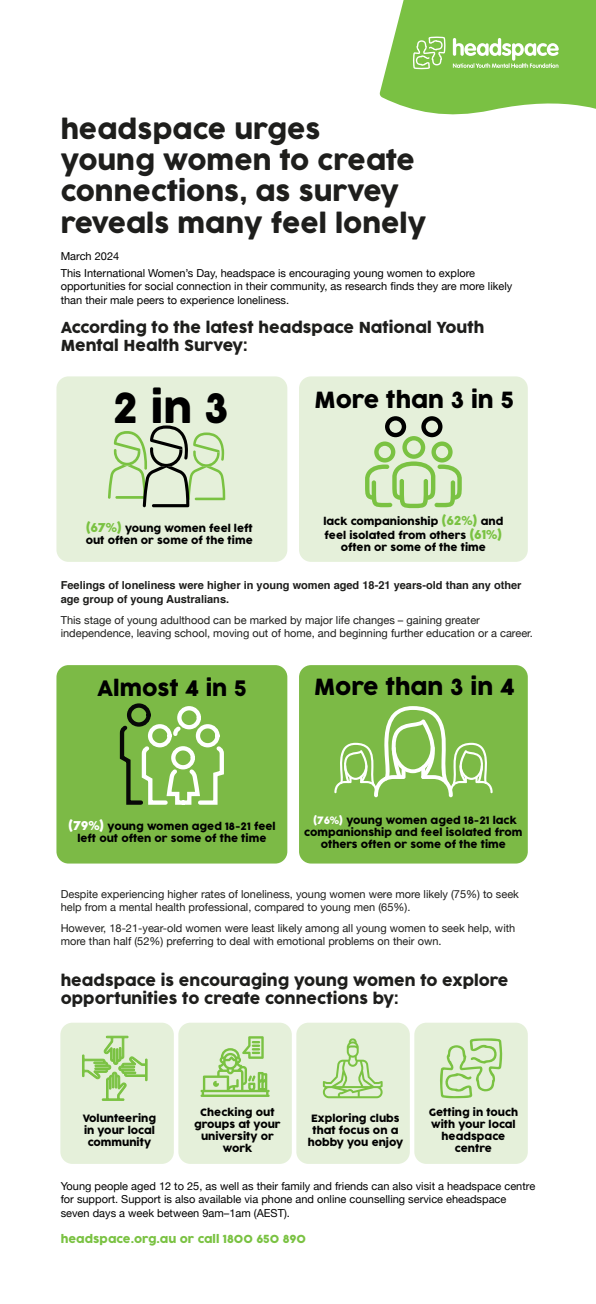
<style>
.page{position:relative;width:596px;height:1304px;background:#fff}
.page>*{position:absolute;margin:0;border:0;box-sizing:border-box;transform-origin:0 0}
.t1{font:40px "Cocogoose Pro";color:#000}
.t2{font:26px/31.2px "Cocogoose Pro";color:#1e1e1c}
.t3{font:22px "Cocogoose Pro";color:#000}
.t4{font:21px "Cocogoose Pro";color:#000}
.t5{font:15px/18px "Cocogoose Pro";color:#1e1e1c}
.t6{font:11px/13.2px "Helvetica Neue";color:#1e1e1c}
.t7{font:11px/13.2px "Helvetica Neue";color:#000}
.t8{font:700 11px/13.2px "Helvetica";color:#1e1e1c}
.t9{font:11px "Cocogoose Pro";color:#7ac242}
.t10{font:10px/12px "Cocogoose Pro";color:#000;text-align:center}
.s1{font-size:12px;color:#7ac242}
.s2{font-size:12px;color:#fff}
.s3{color:#fff}
</style>
<div class="page">
<div style="left:56px;top:376px;width:231px;height:186px;background:#e5f0da;border-radius:12px"></div>
<div style="left:56px;top:665px;width:231px;height:199px;background:#7cba46;border-radius:12px"></div>
<div style="left:299px;top:665px;width:228px;height:199px;background:#7cba46;border-radius:12px"></div>
<div style="left:299px;top:376px;width:228px;height:186px;background:#e5f0da;border-radius:12px"></div>
<div style="left:60px;top:1023px;width:114px;height:141px;background:#e5f0da;border-radius:12px"></div>
<div style="left:178px;top:1023px;width:113px;height:141px;background:#e5f0da;border-radius:12px"></div>
<div style="left:296px;top:1023px;width:113px;height:141px;background:#e5f0da;border-radius:12px"></div>
<div style="left:414px;top:1023px;width:113px;height:141px;background:#e5f0da;border-radius:12px"></div>
<svg style="left:379px;top:0;width:216px;height:115px;background:#90cb63"></svg>
<svg style="left:119px;top:703px;width:105px;height:102px"></svg>
<svg style="left:334px;top:706px;width:158px;height:91px"></svg>
<svg style="left:108px;top:425px;width:117px;height:82px"></svg>
<svg style="left:365px;top:416px;width:96px;height:92px"></svg>
<svg style="left:200px;top:1036px;width:69px;height:61px"></svg>
<svg style="left:322px;top:1038px;width:60px;height:60px"></svg>
<svg style="left:440px;top:1038px;width:62px;height:60px"></svg>
<svg style="left:82px;top:1036px;width:65px;height:65px"></svg>
<h2 class="t2" style="left:61px;top:115px;width:366px">headspace urges<br>young women to create connections, as survey reveals many feel lonely</h2>
<p class="t7" style="left:61px;top:248px;width:415px;line-height:17.2px">March 2024<br>This International Women’s Day, headspace is encouraging young women to explore</p>
<p class="t7" style="left:61px;top:281px;width:453px">opportunities for social connection in their community, as research finds they are more likely than their male peers to experience loneliness.</p>
<h3 class="t5" style="left:61px;top:319px;width:425px">According to the latest headspace National Youth<br>Mental Health Survey:</h3>
<h1 class="t1" style="left:112px;top:381px;width:118px">2 in 3</h1>
<p class="t10" style="left:86px;top:523px;width:168px;text-align:left"><span class="s1">(67%)</span> young women feel left out often or some of the time</p>
<h3 class="t3" style="left:314px;top:385px;width:201px">More than 3 in 5</h3>
<p class="t10" style="left:323px;top:514px;width:181px;line-height:14.4px;text-align:left">lack companionship <span class="s1">(62%)</span> and feel isolated from others <span class="s1">(61%)</span></p>
<p class="t10" style="left:340px;top:542px;width:146px">often or some of the time</p>
<p class="t8" style="left:61px;top:579px;width:462px">Feelings of loneliness were higher in young women aged 18-21 years-old than any other age group of young Australians.</p>
<p class="t6" style="left:61px;top:614px;width:473px">This stage of young adulthood can be marked by major life changes – gaining greater independence, leaving school, moving out of home, and beginning further education or a career.</p>
<h3 class="t4" style="left:97px;top:674px;width:151px">Almost 4 in 5</h3>
<h3 class="t3" style="left:314px;top:672px;width:202px">More than 3 in 4</h3>
<p class="t10" style="left:68px;top:820px;width:209px"><span class="s2">(79%)</span> young women aged 18-21 feel left out often or some of the time</p>
<p class="t10" style="left:304px;top:815px;width:220px"><span class="s3">(76%)</span> young women aged 18-21 lack companionship and feel isolated from others often or some of the time</p>
<p class="t6" style="left:61px;top:888px;width:459px">Despite experiencing higher rates of loneliness, young women were more likely (75%) to seek help from a mental health professional, compared to young men (65%).</p>
<p class="t6" style="left:61px;top:922px;width:456px">However, 18-21-year-old women were least likely among all young women to seek help, with more than half (52%) preferring to deal with emotional problems on their own.</p>
<h3 class="t5" style="left:61px;top:972px;width:449px">headspace is encouraging young women to explore opportunities to create connections by:</h3>
<p class="t10" style="left:83px;top:1113px;width:75px">Volunteering in your local community</p>
<p class="t10" style="left:194px;top:1107px;width:88px">Checking out groups at your university or work</p>
<p class="t10" style="left:307px;top:1113px;width:97px">Exploring clubs that focus on a hobby you enjoy</p>
<p class="t10" style="left:428px;top:1107px;width:91px">Getting in touch with your local headspace centre</p>
<p class="t7" style="left:61px;top:1180px;width:476px">Young people aged 12 to 25, as well as their family and friends can also visit a headspace centre for support. Support is also available via phone and online counselling service eheadspace seven days a week between 9am–1am (AEST).</p>
<p class="t9" style="left:61px;top:1231px;width:246px">headspace.org.au or call 1800 650 890</p>
</div>
